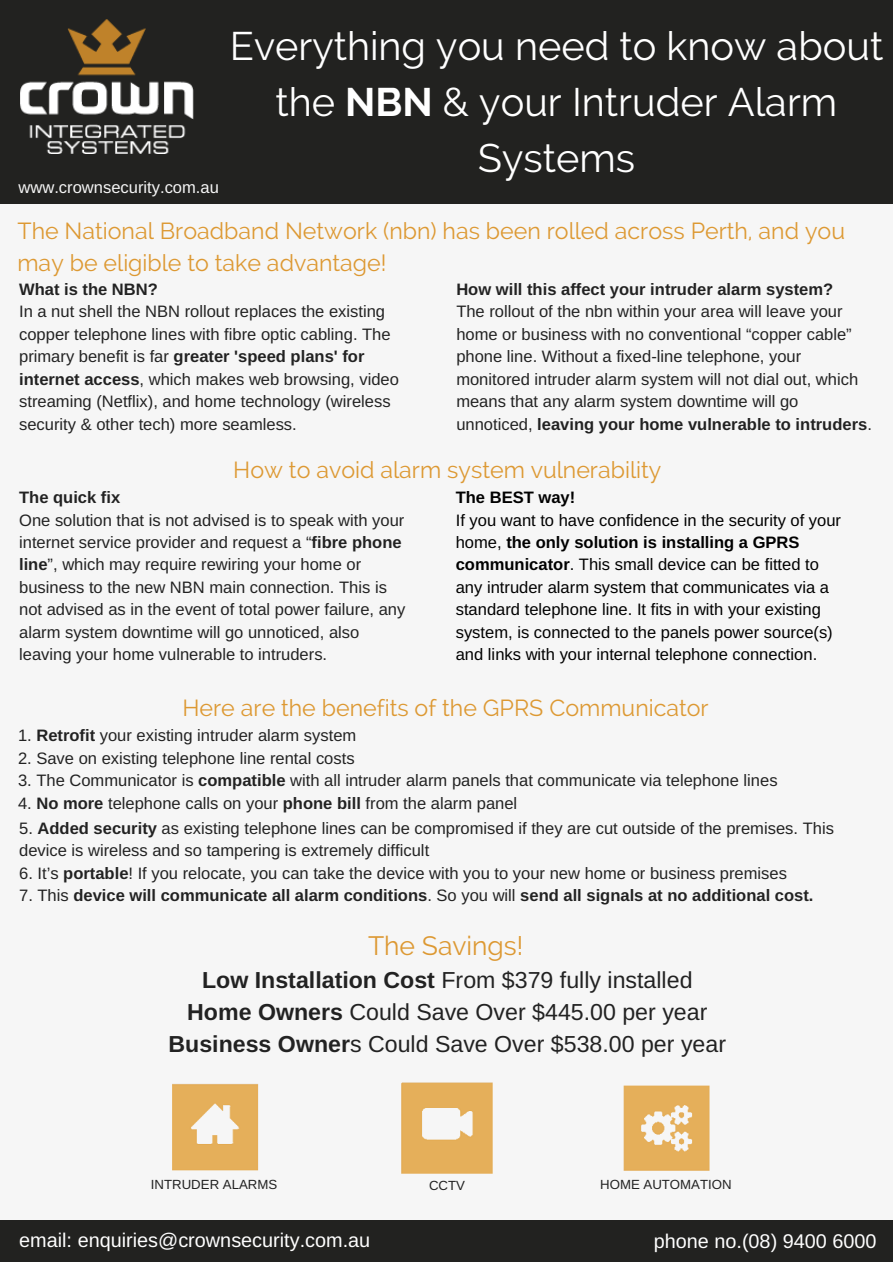
<style>
.page{position:relative;width:893px;height:1262px;background:#fff}
.page>*{position:absolute;margin:0;border:0;box-sizing:border-box;transform-origin:0 0}
.t1{font:39.67px/55.7px "Raleway";color:#fff;text-align:center}
.t2{font:26.47px "Raleway";color:#d93}
.t3{font:23.17px/32px "Raleway";color:#d93}
.t4{font:23.17px/32px "Arimo";color:#222;text-align:center}
.t5{font:19.88px "Arimo";color:#fff}
.t6{font:16.58px/22.5px "Arimo";color:#222}
.t7{font:16.58px/22.5px "Arimo";color:#000}
.t8{font:700 16.58px "Arimo";color:#222}
.t9{font:16.58px "Arimo";color:#f6f6f6}
.t10{font:700 16.58px "Arimo";color:#000}
.t11{font:13.2px "Arimo";color:#222}
.s1{font-weight:700}
.s2{font-weight:400}
</style>
<div class="page">
<div style="left:0;top:0;width:892px;height:1262px;background:#f6f6f6"></div>
<div style="left:0;top:0;width:892px;height:204px;background:#222220"></div>
<div style="left:0;top:1221px;width:892px;height:41px;background:#222220"></div>
<img style="left:623px;top:1085px;width:87px;height:86px">
<img style="left:401px;top:1082px;width:92px;height:92px">
<img style="left:172px;top:1084px;width:87px;height:87px">
<img style="left:20px;top:19px;width:174px;height:135px">
<p class="t9" style="left:18px;top:178px;width:202px">www.crownsecurity.com.au</p>
<h1 class="t1" style="left:230px;top:19px;width:655px">Everything you need to know about the <span class="s1">NBN</span> &amp; your Intruder Alarm<br>Systems</h1>
<h3 class="t3" style="left:17px;top:214px;width:829px">The National Broadband Network (nbn) has been rolled across Perth, and you may be eligible to take advantage!</h3>
<p class="t8" style="left:19px;top:280px;width:140px">What is the NBN?</p>
<p class="t6" style="left:19px;top:300px;width:381px">In a nut shell the NBN rollout replaces the existing copper telephone lines with fibre optic cabling. The primary benefit is far <span class="s1">greater 'speed plans' for internet access</span>, which makes web browsing, video streaming (Netflix), and home technology (wireless security &amp; other tech) more seamless.</p>
<p class="t8" style="left:456px;top:280px;width:378px">How will this affect your intruder alarm system?</p>
<p class="t6" style="left:456px;top:300px;width:417px">The rollout of the nbn within your area will leave your home or business with no conventional “copper cable” phone line. Without a fixed-line telephone, your monitored intruder alarm system will not dial out, which means that any alarm system downtime will go unnoticed, <span class="s1">leaving your home vulnerable to intruders</span>.</p>
<h3 class="t3" style="left:233px;top:453px;width:429px">How to avoid alarm system vulnerability</h3>
<p class="t8" style="left:19px;top:488px;width:103px">The quick fix</p>
<p class="t6" style="left:19px;top:508px;width:388px">One solution that is not advised is to speak with your internet service provider and request a “<span class="s1">fibre phone line</span>”, which may require rewiring your home or business to the new NBN main connection. This is not advised as in the event of total power failure, any alarm system downtime will go unnoticed, also leaving your home vulnerable to intruders.</p>
<p class="t10" style="left:456px;top:488px;width:121px">The BEST way!</p>
<p class="t7" style="left:456px;top:508px;width:387px">If you want to have confidence in the security of your home, <span class="s1">the only solution is installing a GPRS communicator</span>. This small device can be fitted to any intruder alarm system that communicates via a standard telephone line. It fits in with your existing system, is connected to the panels power source(s) and links with your internal telephone connection.</p>
<h3 class="t3" style="left:182px;top:692px;width:528px">Here are the benefits of the GPRS Communicator</h3>
<p class="t6" style="left:18px;top:724px;width:340px">1. <span class="s1">Retrofit</span> your existing intruder alarm system</p>
<p class="t6" style="left:18px;top:747px;width:338px">2. Save on existing telephone line rental costs</p>
<p class="t6" style="left:18px;top:769px;width:761px">3. The Communicator is <span class="s1">compatible</span> with all intruder alarm panels that communicate via telephone lines</p>
<p class="t6" style="left:18px;top:792px;width:501px">4. <span class="s1">No more</span> telephone calls on your <span class="s1">phone bill</span> from the alarm panel</p>
<p class="t6" style="left:19px;top:817px;width:816px">5. <span class="s1">Added security</span> as existing telephone lines can be compromised if they are cut outside of the premises. This device is wireless and so tampering is extremely difficult</p>
<p class="t6" style="left:19px;top:862px;width:769px">6. It’s <span class="s1">portable</span>! If you relocate, you can take the device with you to your new home or business premises</p>
<p class="t8" style="left:19px;top:886px;width:795px"><span class="s2">7. This</span> device will communicate all alarm conditions<span class="s2">. So you will</span> send all signals at no additional cost.</p>
<h2 class="t2" style="left:368px;top:930px;width:157px">The Savings!</h2>
<h3 class="t4" style="left:168px;top:964px;width:559px"><span class="s1">Low Installation Cost</span> From $379 fully installed<br><span class="s1">Home Owners</span> Could Save Over $445.00 per year<br><span class="s1">Business Owner</span>s Could Save Over $538.00 per year</h3>
<p class="t11" style="left:151px;top:1177px;width:128px">INTRUDER ALARMS</p>
<p class="t11" style="left:429px;top:1178px;width:37px">CCTV</p>
<p class="t11" style="left:600px;top:1177px;width:133px">HOME AUTOMATION</p>
<p class="t5" style="left:19px;top:1229px;width:352px">email: enquiries@crownsecurity.com.au</p>
<p class="t5" style="left:653px;top:1230px;width:224px">phone no.(08) 9400 6000</p>
</div>
